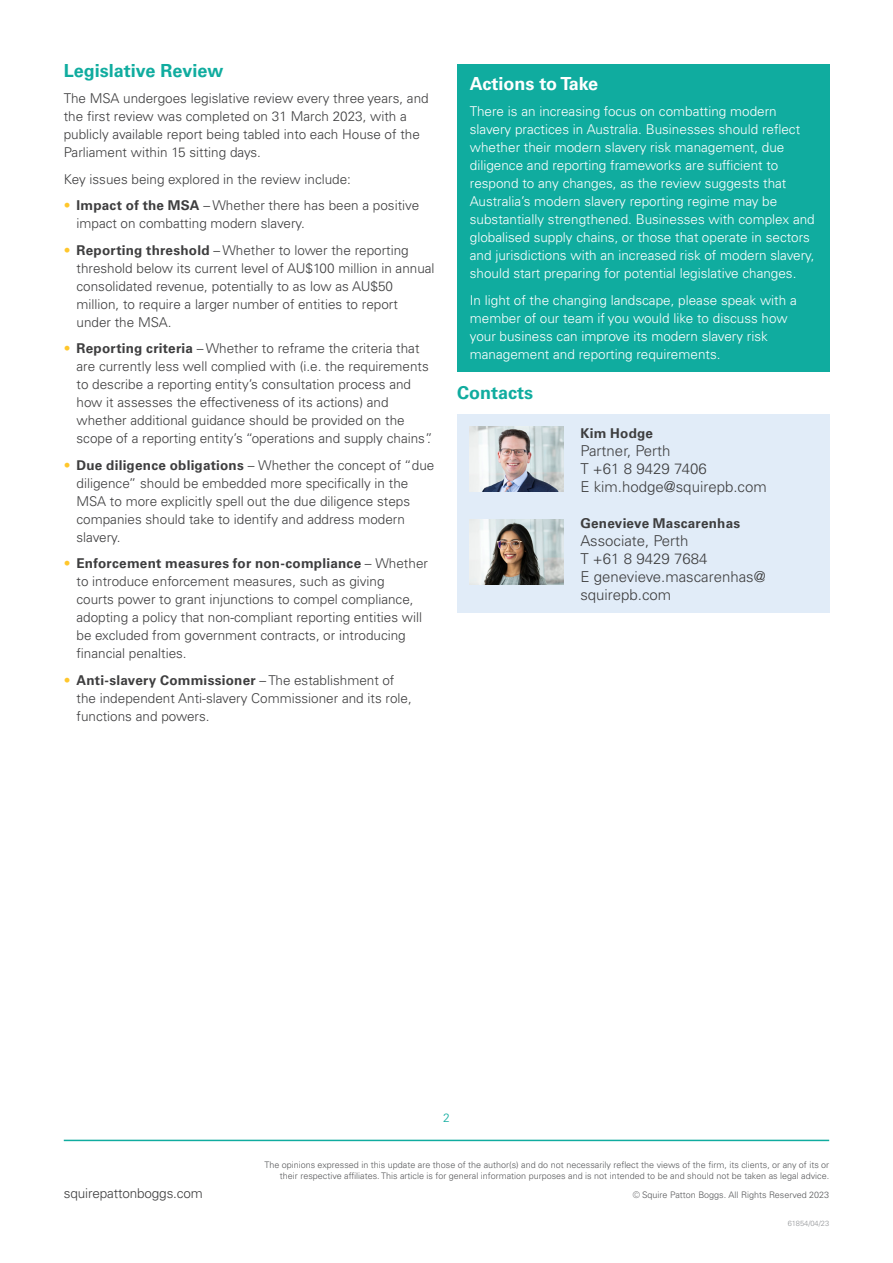
<style>
.page{position:relative;width:893px;height:1263px;background:#fff}
.page>*{position:absolute;margin:0;border:0;box-sizing:border-box;transform-origin:0 0}
.Body_Main_Heading{font:700 18px "Univers LTCYR 65";color:#10ac9f}
.Body_Main_Heading_Wh{font:700 18px "Univers LTCYR 65";color:#fff}
.Contact{font:300 15px/18px "Univers LTCYR 45";color:#3e3e3f}
.Body{font:300 13.5px/18px "Univers LTCYR 45";color:#3e3e3f}
.Body_White{font:300 13.5px/18px "Univers LTCYR 45";color:#fff}
.Contact-2{font:700 13.5px "Univers LTCYR 65";letter-spacing:.015em;color:#3e3e3f}
.t1{font:300 12px "Univers LTCYR 45";color:#10ac9f}
.t2{font:300 9px/10.8px "Univers LTCYR 45";color:#57585a;text-align:right}
.t3{font:300 7.5px "Univers LTCYR 45";color:#939598}
.s1{color:#ffc72c}
.s2{font-family:"Univers LTCYR 65";font-weight:700}
</style>
<div class="page">
<hr style="left:64px;top:1140px;width:765px;height:1px;background:#10ac9f">
<div style="left:457px;top:64px;width:372px;height:307px;background:#10ac9f"></div>
<div style="left:457px;top:414px;width:372px;height:198px;background:#e1ecf8"></div>
<img style="left:470px;top:427px;width:93px;height:64px">
<img style="left:470px;top:520px;width:93px;height:65px">
<p class="Body_Main_Heading" style="left:64px;top:58px;width:161px">Legislative Review</p>
<p class="Body" style="left:64px;top:89px;width:366px">The MSA undergoes legislative review every three years, and the first review was completed on 31 March 2023, with a publicly available report being tabled into each House of the Parliament within 15 sitting days.</p>
<p class="Body" style="left:64px;top:170px;width:289px">Key issues being explored in the review include:</p>
<p class="Body" style="left:77px;top:196px;width:344px;text-indent:-13px"><span class="s1">•</span> <span class="s2">Impact of the MSA</span> – Whether there has been a positive impact on combatting modern slavery.</p>
<p class="Body" style="left:77px;top:241px;width:360px;text-indent:-13px"><span class="s1">•</span> <span class="s2">Reporting threshold</span> – Whether to lower the reporting threshold below its current level of AU$100 million in annual consolidated revenue, potentially to as low as AU$50 million, to require a larger number of entities to report under the MSA.</p>
<p class="Body" style="left:77px;top:339px;width:357px;text-indent:-13px"><span class="s1">•</span> <span class="s2">Reporting criteria</span> – Whether to reframe the criteria that are currently less well complied with (i.e. the requirements to describe a reporting entity’s consultation process and how it assesses the effectiveness of its actions) and whether additional guidance should be provided on the scope of a reporting entity’s “operations and supply chains”.</p>
<p class="Body" style="left:77px;top:456px;width:359px;text-indent:-13px"><span class="s1">•</span> <span class="s2">Due diligence obligations</span> – Whether the concept of “due diligence” should be embedded more specifically in the MSA to more explicitly spell out the due diligence steps companies should take to identify and address modern slavery.</p>
<p class="Body" style="left:77px;top:554px;width:353px;text-indent:-13px"><span class="s1">•</span> <span class="s2">Enforcement measures for non-compliance</span> – Whether to introduce enforcement measures, such as giving<br>courts power to grant injunctions to compel compliance, adopting a policy that non-compliant reporting entities will be excluded from government contracts, or introducing financial penalties.</p>
<p class="Body" style="left:77px;top:671px;width:337px;text-indent:-13px"><span class="s1">•</span> <span class="s2">Anti-slavery Commissioner</span> – The establishment of the independent Anti-slavery Commissioner and its role, functions and powers.</p>
<p class="Body_Main_Heading_Wh" style="left:470px;top:71px;width:130px">Actions to Take</p>
<p class="Body_White" style="left:470px;top:102px;width:346px">There is an increasing focus on combatting modern slavery practices in Australia. Businesses should reflect whether their modern slavery risk management, due diligence and reporting frameworks are sufficient to respond to any changes, as the review suggests that Australia’s modern slavery reporting regime may be substantially strengthened. Businesses with complex and globalised supply chains, or those that operate in sectors and jurisdictions with an increased risk of modern slavery, should start preparing for potential legislative changes.</p>
<p class="Body_White" style="left:470px;top:290px;width:328px">In light of the changing landscape, please speak with a member of our team if you would like to discuss how your business can improve its modern slavery risk management and reporting requirements.</p>
<p class="Body_Main_Heading" style="left:457px;top:380px;width:78px">Contacts</p>
<p class="Contact-2" style="left:580px;top:423px;width:74px">Kim Hodge</p>
<p class="Contact" style="left:580px;top:441px;width:92px">Partner, Perth</p>
<p class="Contact" style="left:580px;top:459px;width:128px">T +61 8 9429 7406</p>
<p class="Contact" style="left:580px;top:477px;width:188px">E kim.hodge@squirepb.com</p>
<p class="Contact-2" style="left:580px;top:513px;width:161px">Genevieve Mascarenhas</p>
<p class="Contact" style="left:580px;top:531px;width:110px">Associate, Perth</p>
<p class="Contact" style="left:580px;top:549px;width:129px">T +61 8 9429 7684</p>
<p class="Contact" style="left:580px;top:567px;width:187px">E genevieve.mascarenhas@ squirepb.com</p>
<p class="t1" style="left:443px;top:1110px;width:8px">2</p>
<p class="Body" style="left:64px;top:1184px;width:141px">squirepattonboggs.com</p>
<p class="t2" style="left:265px;top:1159px;width:566px">The opinions expressed in this update are those of the author(s) and do not necessarily reflect the views of the firm, its clients, or any of its or their respective affiliates. This article is for general information purposes and is not intended to be and should not be taken as legal advice.</p>
<p class="t2" style="left:633px;top:1189px;width:198px">© Squire Patton Boggs. All Rights Reserved 2023</p>
<p class="t3" style="left:788px;top:1218px;width:43px">61854/04/23</p>
</div>
